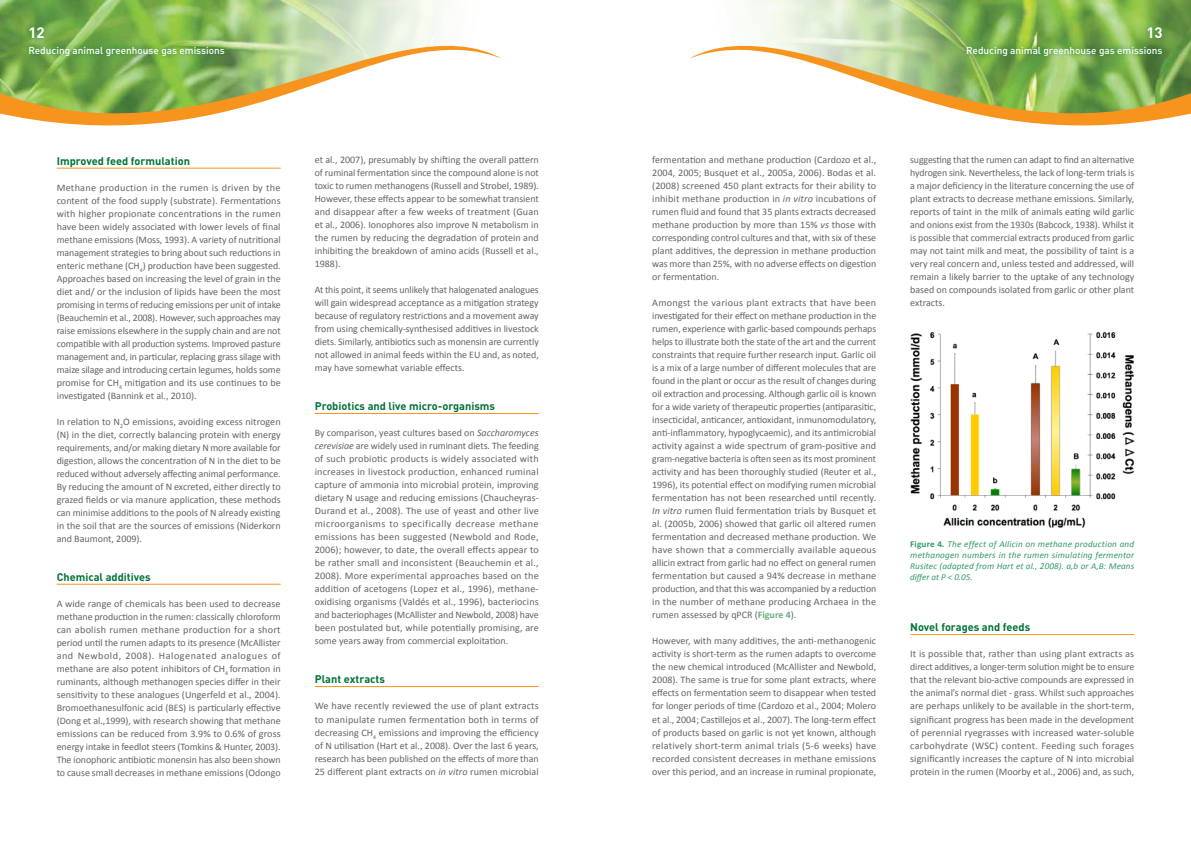
<style>
.page{position:relative;width:1191px;height:842px;background:#fff}
.page>*{position:absolute;margin:0;border:0;box-sizing:border-box;transform-origin:0 0}
.t1{font:700 15px "DIN";color:#fff}
.t2{font:700 11px "DIN";color:#007236}
.t3{font:10px/13px "Calibri";color:#636466;text-align:justify}
.t4{font:500 10px "DIN";color:#fff}
.t5{font:italic 9px/10.8px "Calibri";letter-spacing:.01em;color:#319866;text-align:justify}
.s1{font-style:italic}
.s2{font-weight:700;color:#6dab85}
.s3{font-weight:700;font-style:normal}
.s4{font-weight:700}
</style>
<div class="page">
<hr style="left:57px;top:584px;width:224px;height:1px;background:#f7941e">
<hr style="left:315px;top:413px;width:224px;height:1px;background:#f7941e">
<hr style="left:315px;top:686px;width:224px;height:1px;background:#f7941e">
<hr style="left:910px;top:634px;width:224px;height:1px;background:#f7941e">
<img style="left:910px;top:331px;width:224px;height:197px">
<svg style="left:0;top:0;width:501px;height:169px"></svg>
<svg style="left:690px;top:0;width:501px;height:126px"></svg>
<div style="left:23px;top:21px;width:207px;height:40px;background:#007236;opacity:.75"></div>
<div style="left:960px;top:21px;width:207px;height:40px;background:#007236;opacity:.75"></div>
<h1 class="t1" style="left:28px;top:23px;width:18px">12</h1>
<p class="t4" style="left:28px;top:44px;width:198px">Reducing animal greenhouse gas emissions</p>
<p class="t2" style="left:57px;top:154px;width:135px">Improved feed formulation</p>
<p class="t3" style="left:57px;top:181px;width:225px">Methane production in the rumen is driven by the content of the food supply (substrate). Fermentations with higher propionate concentrations in the rumen have been widely associated with lower levels of final methane emissions (Moss, 1993). A variety of nutritional management strategies to bring about such reductions in enteric methane (CH<sub>4</sub>) production have been suggested.<br>Approaches based on increasing the level of grain in the diet and/ or the inclusion of lipids have been the most promising in terms of reducing emissions per unit of intake (Beauchemin et al., 2008). However, such approaches may raise emissions elsewhere in the supply chain and are not compatible with all production systems. Improved pasture management and, in particular, replacing grass silage with maize silage and introducing certain legumes, holds some promise for CH<sub>4</sub> mitigation and its use continues to be investigated (Bannink et al., 2010).</p>
<p class="t3" style="left:57px;top:415px;width:226px">In relation to N<sub>2</sub>O emissions, avoiding excess nitrogen (N) in the diet, correctly balancing protein with energy requirements, and/or making dietary N more available for digestion, allows the concentration of N in the diet to be reduced without adversely affecting animal performance.<br>By reducing the amount of N excreted, either directly to grazed fields or via manure application, these methods can minimise additions to the pools of N already existing in the soil that are the sources of emissions (Niderkorn and Baumont, 2009).</p>
<p class="t2" style="left:57px;top:570px;width:95px">Chemical additives</p>
<p class="t3" style="left:57px;top:597px;width:225px">A wide range of chemicals has been used to decrease methane production in the rumen: classically chloroform can abolish rumen methane production for a short period until the rumen adapts to its presence (McAllister and Newbold, 2008). Halogenated analogues of methane are also potent inhibitors of CH<sub>4</sub> formation in ruminants, although methanogen species differ in their sensitivity to these analogues (Ungerfeld et al., 2004).<br>Bromoethanesulfonic acid (BES) is particularly effective (Dong et al.,1999), with research showing that methane emissions can be reduced from 3.9% to 0.6% of gross energy intake in feedlot steers (Tomkins &amp; Hunter, 2003).<br>The ionophoric antibiotic monensin has also been shown to cause small decreases in methane emissions (Odongo</p>
<p class="t3" style="left:315px;top:153px;width:225px">et al., 2007), presumably by shifting the overall pattern of ruminal fermentation since the compound alone is not toxic to rumen methanogens (Russell and Strobel, 1989).<br>However, these effects appear to be somewhat transient and disappear after a few weeks of treatment (Guan et al., 2006). Ionophores also improve N metabolism in the rumen by reducing the degradation of protein and inhibiting the breakdown of amino acids (Russell et al., 1988).</p>
<p class="t3" style="left:315px;top:283px;width:226px">At this point, it seems unlikely that halogenated analogues will gain widespread acceptance as a mitigation strategy because of regulatory restrictions and a movement away from using chemically-synthesised additives in livestock diets. Similarly, antibiotics such as monensin are currently not allowed in animal feeds within the EU and, as noted, may have somewhat variable effects.</p>
<p class="t2" style="left:315px;top:399px;width:182px">Probiotics and live micro-organisms</p>
<p class="t3" style="left:315px;top:426px;width:226px">By comparison, yeast cultures based on <span class="s1">Saccharomyces cerevisiae</span> are widely used in ruminant diets. The feeding of such probiotic products is widely associated with increases in livestock production, enhanced ruminal capture of ammonia into microbial protein, improving dietary N usage and reducing emissions (Chaucheyras-Durand et al., 2008). The use of yeast and other live microorganisms to specifically decrease methane emissions has been suggested (Newbold and Rode, 2006); however, to date, the overall effects appear to be rather small and inconsistent (Beauchemin et al., 2008). More experimental approaches based on the addition of acetogens (Lopez et al., 1996), methane&shy;oxidising organisms (Valdés et al., 1996), bacteriocins and bacteriophages (McAllister and Newbold, 2008) have been postulated but, while potentially promising, are some years away from commercial exploitation.</p>
<p class="t2" style="left:315px;top:672px;width:72px">Plant extracts</p>
<p class="t3" style="left:315px;top:699px;width:225px">We have recently reviewed the use of plant extracts to manipulate rumen fermentation both in terms of decreasing CH<sub>4</sub> emissions and improving the efficiency of N utilisation (Hart et al., 2008). Over the last 6 years, research has been published on the effects of more than 25 different plant extracts on <span class="s1">in vitro</span> rumen microbial</p>
<h1 class="t1" style="left:1146px;top:23px;width:18px">13</h1>
<p class="t4" style="left:966px;top:44px;width:198px">Reducing animal greenhouse gas emissions</p>
<p class="t3" style="left:652px;top:153px;width:225px">fermentation and methane production (Cardozo et al., 2004, 2005; Busquet et al., 2005a, 2006). Bodas et al. (2008) screened 450 plant extracts for their ability to inhibit methane production in <span class="s1">in vitro</span> incubations of rumen fluid and found that 35 plants extracts decreased methane production by more than 15% <span class="s1">vs</span> those with corresponding control cultures and that, with six of these plant additives, the depression in methane production was more than 25%, with no adverse effects on digestion or fermentation.</p>
<p class="t3" style="left:652px;top:296px;width:225px">Amongst the various plant extracts that have been investigated for their effect on methane production in the rumen, experience with garlic-based compounds perhaps helps to illustrate both the state of the art and the current constraints that require further research input. Garlic oil is a mix of a large number of different molecules that are found in the plant or occur as the result of changes during oil extraction and processing. Although garlic oil is known for a wide variety of therapeutic properties (antiparasitic, insecticidal, anticancer, antioxidant, inmunomodulatory, anti-inflammatory, hypoglycaemic), and its antimicrobial activity against a wide spectrum of gram-positive and gram-negative bacteria is often seen as its most prominent activity and has been thoroughly studied (Reuter et al., 1996), its potential effect on modifying rumen microbial fermentation has not been researched until recently.<br><span class="s1">In vitro</span> rumen fluid fermentation trials by Busquet et al. (2005b, 2006) showed that garlic oil altered rumen fermentation and decreased methane production. We have shown that a commercially available aqueous allicin extract from garlic had no effect on general rumen fermentation but caused a 94% decrease in methane production, and that this was accompanied by a reduction in the number of methane producing Archaea in the rumen assessed by qPCR (<span class="s2">Figure 4</span>).</p>
<p class="t3" style="left:652px;top:634px;width:225px">However, with many additives, the anti-methanogenic activity is short-term as the rumen adapts to overcome the new chemical introduced (McAllister and Newbold, 2008). The same is true for some plant extracts, where effects on fermentation seem to disappear when tested for longer periods of time (Cardozo et al., 2004; Molero et al., 2004; Castillejos et al., 2007). The long-term effect of products based on garlic is not yet known, although relatively short-term animal trials (5-6 weeks) have recorded consistent decreases in methane emissions over this period, and an increase in ruminal propionate,</p>
<p class="t3" style="left:910px;top:153px;width:225px">suggesting that the rumen can adapt to find an alternative hydrogen sink. Nevertheless, the lack of long-term trials is a major deficiency in the literature concerning the use of plant extracts to decrease methane emissions. Similarly, reports of taint in the milk of animals eating wild garlic and onions exist from the 1930s (Babcock, 1938). Whilst it is possible that commercial extracts produced from garlic may not taint milk and meat, the possibility of taint is a very real concern and, unless tested and addressed, will remain a likely barrier to the uptake of any technology based on compounds isolated from garlic or other plant extracts.</p>
<p class="t5" style="left:910px;top:538px;width:225px"><span class="s3">Figure 4</span><span class="s4">.</span> The effect of Allicin on methane production and methanogen numbers in the rumen simulating fermentor Rusitec (adapted from Hart et al., 2008). a,b or A,B: Means differ at P &lt; 0.05.</p>
<p class="t2" style="left:910px;top:620px;width:121px">Novel forages and feeds</p>
<p class="t3" style="left:910px;top:647px;width:226px">It is possible that, rather than using plant extracts as direct additives, a longer-term solution might be to ensure that the relevant bio-active compounds are expressed in the animal’s normal diet - grass. Whilst such approaches are perhaps unlikely to be available in the short-term, significant progress has been made in the development of perennial ryegrasses with increased water-soluble carbohydrate (WSC) content. Feeding such forages significantly increases the capture of N into microbial protein in the rumen (Moorby et al., 2006) and, as such,</p>
</div>
